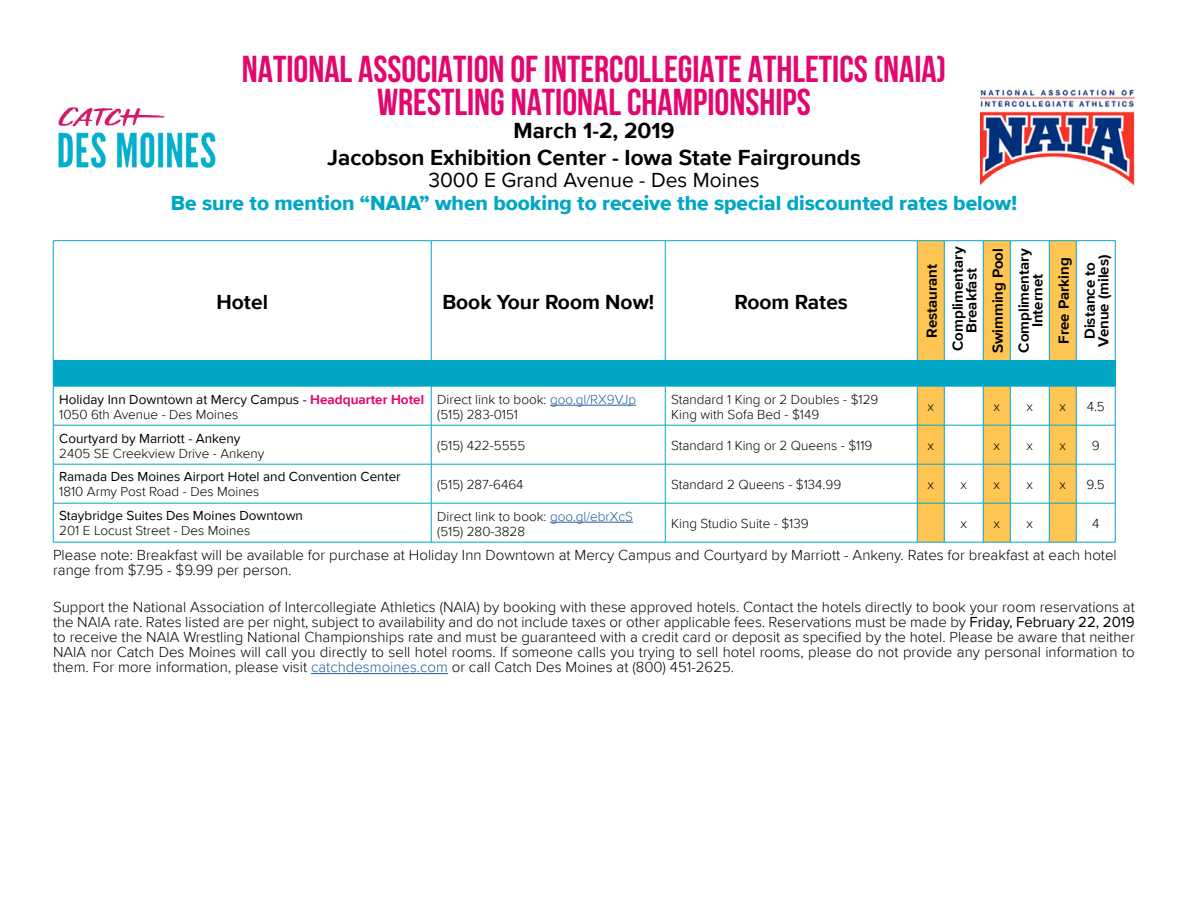
<style>
.page{position:relative;width:1188px;height:918px;background:#fff}
.page>*{position:absolute;margin:0;border:0;box-sizing:border-box;transform-origin:0 0}
.t1{font:700 37.5px/33px "Bebas Neue";color:#e2066e;text-align:center}
.t2{font:700 22.5px/27px "Proxima Nova";color:#000;text-align:center}
.t3{font:21px "Proxima Nova Extrabld";color:#00a7c5}
.t4{font:700 21px "Proxima Nova";color:#000}
.t5{font:21px "Proxima Nova";color:#000}
.t6{font:300 15px/15px "Proxima Nova";color:#000;text-align:justify}
.t7{font:700 15px/26.2px "Proxima Nova";color:#000;text-align:center}
.t8{font:300 13.5px/15px "Proxima Nova";color:#000}
.t9{font:13.5px/15px "Proxima Nova";color:#000}
.s1{font-weight:700;color:#e2066e}
.s2{font-weight:300}
.s3{color:#215e9e}
.s4{font-weight:400}
</style>
<div class="page">
<hr style="left:311px;top:673px;width:137px;height:1px;background:#215e9e">
<img style="left:980px;top:88px;width:155px;height:98px">
<svg style="left:432px;top:241px;width:233px;height:301px"></svg>
<svg style="left:918px;top:241px;width:158px;height:119px;fill:#fec553"></svg>
<div style="left:53px;top:361px;width:1062px;height:25px;background:#00a7c5"></div>
<hr style="left:53px;top:464px;width:1px;height:39px;background:#00a7c5">
<hr style="left:53px;top:503px;width:1px;height:39px;background:#00a7c5">
<hr style="left:53px;top:542px;width:378px;height:1px;background:#00a7c5">
<hr style="left:431px;top:241px;width:1px;height:120px;background:#00a7c5">
<hr style="left:431px;top:386px;width:1px;height:39px;background:#00a7c5">
<hr style="left:431px;top:425px;width:1px;height:39px;background:#00a7c5">
<hr style="left:431px;top:464px;width:1px;height:39px;background:#00a7c5">
<hr style="left:431px;top:503px;width:1px;height:39px;background:#00a7c5">
<hr style="left:431px;top:542px;width:234px;height:1px;background:#00a7c5">
<hr style="left:665px;top:241px;width:1px;height:120px;background:#00a7c5">
<hr style="left:665px;top:386px;width:1px;height:39px;background:#00a7c5">
<hr style="left:665px;top:425px;width:1px;height:39px;background:#00a7c5">
<hr style="left:665px;top:464px;width:1px;height:39px;background:#00a7c5">
<hr style="left:665px;top:503px;width:1px;height:39px;background:#00a7c5">
<hr style="left:665px;top:542px;width:252px;height:1px;background:#00a7c5">
<hr style="left:917px;top:241px;width:1px;height:120px;background:#00a7c5">
<hr style="left:944px;top:241px;width:1px;height:120px;background:#00a7c5">
<hr style="left:983px;top:241px;width:1px;height:120px;background:#00a7c5">
<hr style="left:1010px;top:241px;width:1px;height:120px;background:#00a7c5">
<hr style="left:1049px;top:241px;width:1px;height:120px;background:#00a7c5">
<hr style="left:1076px;top:241px;width:1px;height:120px;background:#00a7c5">
<hr style="left:1076px;top:386px;width:1px;height:39px;background:#00a7c5">
<hr style="left:1076px;top:425px;width:1px;height:39px;background:#00a7c5">
<hr style="left:1076px;top:464px;width:1px;height:39px;background:#00a7c5">
<hr style="left:1115px;top:464px;width:1px;height:39px;background:#00a7c5">
<hr style="left:1076px;top:503px;width:1px;height:39px;background:#00a7c5">
<hr style="left:1115px;top:503px;width:1px;height:39px;background:#00a7c5">
<hr style="left:1076px;top:542px;width:39px;height:1px;background:#00a7c5">
<hr style="left:53px;top:240px;width:378px;height:1px;background:#00a7c5">
<hr style="left:53px;top:241px;width:1px;height:120px;background:#00a7c5">
<hr style="left:431px;top:240px;width:234px;height:1px;background:#00a7c5">
<hr style="left:665px;top:240px;width:252px;height:1px;background:#00a7c5">
<svg style="left:917px;top:240px;width:27px;height:1px"></svg>
<hr style="left:944px;top:240px;width:39px;height:1px;background:#00a7c5">
<svg style="left:983px;top:240px;width:27px;height:1px"></svg>
<hr style="left:1010px;top:240px;width:39px;height:1px;background:#00a7c5">
<svg style="left:1049px;top:240px;width:27px;height:1px"></svg>
<hr style="left:1076px;top:240px;width:39px;height:1px;background:#00a7c5">
<hr style="left:1115px;top:241px;width:1px;height:120px;background:#00a7c5">
<hr style="left:53px;top:360px;width:378px;height:1px;background:#00a7c5">
<hr style="left:431px;top:360px;width:234px;height:1px;background:#00a7c5">
<hr style="left:665px;top:360px;width:252px;height:1px;background:#00a7c5">
<svg style="left:918px;top:360px;width:26px;height:1px"></svg>
<hr style="left:944px;top:360px;width:39px;height:1px;background:#00a7c5">
<svg style="left:984px;top:360px;width:26px;height:1px"></svg>
<hr style="left:1010px;top:360px;width:39px;height:1px;background:#00a7c5">
<svg style="left:1050px;top:360px;width:26px;height:1px"></svg>
<hr style="left:1076px;top:360px;width:39px;height:1px;background:#00a7c5">
<svg style="left:1115px;top:361px;width:1px;height:25px"></svg>
<hr style="left:53px;top:386px;width:378px;height:1px;background:#00a7c5">
<hr style="left:53px;top:386px;width:1px;height:39px;background:#00a7c5">
<hr style="left:431px;top:386px;width:234px;height:1px;background:#00a7c5">
<hr style="left:665px;top:386px;width:252px;height:1px;background:#00a7c5">
<hr style="left:1076px;top:386px;width:39px;height:1px;background:#00a7c5">
<hr style="left:1115px;top:386px;width:1px;height:39px;background:#00a7c5">
<hr style="left:53px;top:425px;width:378px;height:1px;background:#00a7c5">
<hr style="left:53px;top:425px;width:1px;height:39px;background:#00a7c5">
<hr style="left:431px;top:425px;width:234px;height:1px;background:#00a7c5">
<hr style="left:665px;top:425px;width:252px;height:1px;background:#00a7c5">
<hr style="left:1076px;top:425px;width:39px;height:1px;background:#00a7c5">
<hr style="left:1115px;top:425px;width:1px;height:39px;background:#00a7c5">
<hr style="left:53px;top:464px;width:378px;height:1px;background:#00a7c5">
<hr style="left:431px;top:464px;width:234px;height:1px;background:#00a7c5">
<hr style="left:665px;top:464px;width:252px;height:1px;background:#00a7c5">
<hr style="left:1076px;top:464px;width:39px;height:1px;background:#00a7c5">
<hr style="left:53px;top:503px;width:378px;height:1px;background:#00a7c5">
<hr style="left:431px;top:503px;width:234px;height:1px;background:#00a7c5">
<hr style="left:665px;top:503px;width:252px;height:1px;background:#00a7c5">
<svg style="left:917px;top:386px;width:159px;height:157px"></svg>
<hr style="left:1076px;top:503px;width:39px;height:1px;background:#00a7c5">
<hr style="left:550px;top:405px;width:86px;height:1px;background:#215e9e">
<hr style="left:550px;top:522px;width:83px;height:1px;background:#215e9e">
<img style="left:58px;top:107px;width:158px;height:61px">
<h1 class="t1" style="left:242px;top:52px;width:706px">NATIONAL ASSOCIATION OF INTERCOLLEGIATE ATHLETICS (NAIA)<br>WRESTLING NATIONAL CHAMPIONSHIPS</h1>
<h2 class="t2" style="left:327px;top:117px;width:535px">March 1-2, 2019<br>Jacobson Exhibition Center - Iowa State Fairgrounds</h2>
<h3 class="t5" style="left:428px;top:168px;width:333px">3000 E Grand Avenue - Des Moines</h3>
<h3 class="t3" style="left:171px;top:190px;width:848px">Be sure to mention “NAIA” when booking to receive the special discounted rates below!</h3>
<h3 class="t4" style="left:217px;top:289px;width:53px">Hotel</h3>
<h3 class="t4" style="left:442px;top:289px;width:213px">Book Your Room Now!</h3>
<h3 class="t4" style="left:735px;top:289px;width:115px">Room Rates</h3>
<p class="t7" style="left:919px;top:351px;width:106px;rotate:-90deg">Restaurant<br>Complimentary</p>
<p class="t7" style="left:959px;top:353px;width:107px;rotate:-90deg">Breakfast<br>Swimming Pool<br>Complimentary</p>
<p class="t7" style="left:1025px;top:344px;width:88px;rotate:-90deg">Internet<br>Free Parking<br>Distance to</p>
<p class="t7" style="left:1091px;top:347px;width:93px;rotate:-90deg">Venue (miles)</p>
<p class="t9" style="left:59px;top:392px;width:366px">Holiday Inn Downtown at Mercy Campus - <span class="s1">Headquarter Hotel<br></span><span class="s2">1050 6th Avenue - Des Moines</span></p>
<p class="t8" style="left:437px;top:392px;width:200px">Direct link to book: <span class="s3">goo.gl/RX9VJp </span>(515) 283-0151</p>
<p class="t8" style="left:671px;top:392px;width:209px">Standard 1 King or 2 Doubles - $129<br>King with Sofa Bed - $149</p>
<p class="t8" style="left:928px;top:399px;width:8px">x</p>
<p class="t8" style="left:994px;top:399px;width:8px">x</p>
<p class="t8" style="left:1027px;top:399px;width:8px">x</p>
<p class="t8" style="left:1060px;top:399px;width:8px">x</p>
<p class="t8" style="left:1087px;top:399px;width:20px">4.5</p>
<p class="t9" style="left:59px;top:431px;width:183px">Courtyard by Marriott - Ankeny</p>
<p class="t8" style="left:59px;top:446px;width:207px">2405 SE Creekview Drive - Ankeny</p>
<p class="t8" style="left:437px;top:438px;width:89px">(515) 422-5555</p>
<p class="t8" style="left:671px;top:438px;width:203px">Standard 1 King or 2 Queens - $119</p>
<p class="t8" style="left:928px;top:438px;width:8px">x</p>
<p class="t8" style="left:994px;top:438px;width:8px">x</p>
<p class="t8" style="left:1027px;top:438px;width:8px">x</p>
<p class="t8" style="left:1060px;top:438px;width:8px">x</p>
<p class="t8" style="left:1092px;top:438px;width:9px">9</p>
<p class="t9" style="left:59px;top:470px;width:343px">Ramada Des Moines Airport Hotel and Convention Center</p>
<p class="t8" style="left:59px;top:485px;width:202px">1810 Army Post Road - Des Moines</p>
<p class="t8" style="left:437px;top:477px;width:88px">(515) 287-6464</p>
<p class="t8" style="left:671px;top:477px;width:172px">Standard 2 Queens - $134.99</p>
<p class="t8" style="left:928px;top:477px;width:8px">x</p>
<p class="t8" style="left:961px;top:477px;width:8px">x</p>
<p class="t8" style="left:994px;top:477px;width:8px">x</p>
<p class="t8" style="left:1027px;top:477px;width:8px">x</p>
<p class="t8" style="left:1060px;top:477px;width:8px">x</p>
<p class="t8" style="left:1087px;top:477px;width:20px">9.5</p>
<p class="t8" style="left:437px;top:509px;width:197px">Direct link to book: <span class="s3">goo.gl/ebrXcS </span>(515) 280-3828</p>
<p class="t8" style="left:671px;top:516px;width:139px">King Studio Suite - $139</p>
<p class="t8" style="left:961px;top:516px;width:8px">x</p>
<p class="t8" style="left:994px;top:516px;width:8px">x</p>
<p class="t8" style="left:1027px;top:516px;width:8px">x</p>
<p class="t8" style="left:1092px;top:516px;width:9px">4</p>
<p class="t6" style="left:53px;top:548px;width:1065px">Please note: Breakfast will be available for purchase at Holiday Inn Downtown at Mercy Campus and Courtyard by Marriott - Ankeny. Rates for breakfast at each hotel range from $7.95 - $9.99 per person.</p>
<p class="t9" style="left:59px;top:509px;width:245px">Staybridge Suites Des Moines Downtown</p>
<p class="t8" style="left:59px;top:524px;width:193px">201 E Locust Street - Des Moines</p>
<p class="t6" style="left:53px;top:600px;width:1083px">Support the National Association of Intercollegiate Athletics (NAIA) by booking with these approved hotels. Contact the hotels directly to book your room reservations at the NAIA rate. Rates listed are per night, subject to availability and do not include taxes or other applicable fees. Reservations must be made by <span class="s4">Friday, February 22, 2019 </span>to receive the NAIA Wrestling National Championships rate and must be guaranteed with a credit card or deposit as specified by the hotel. Please be aware that neither NAIA nor Catch Des Moines will call you directly to sell hotel rooms. If someone calls you trying to sell hotel rooms, please do not provide any personal information to them. For more information, please visit <span class="s3">catchdesmoines.com</span> or call Catch Des Moines at (800) 451-2625.</p>
</div>
